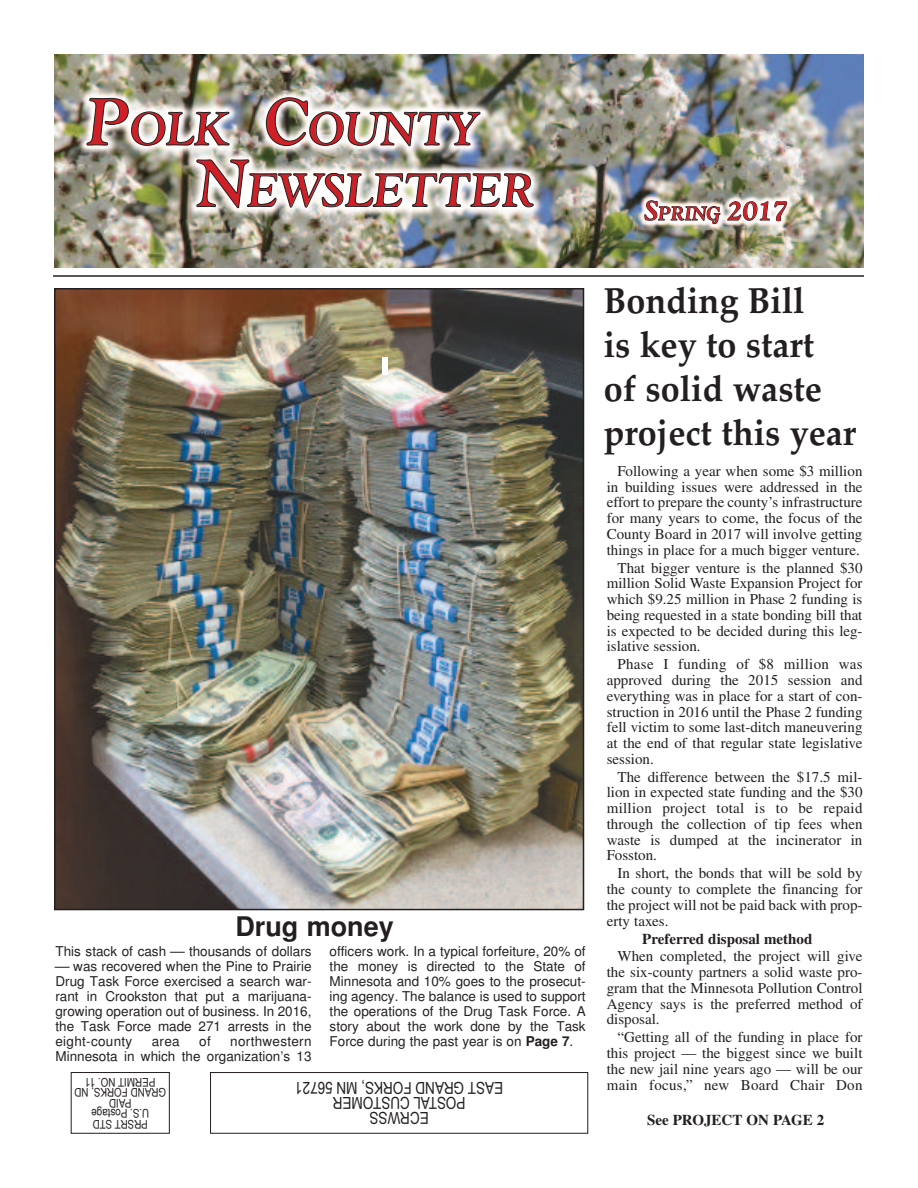
<style>
.page{position:relative;width:918px;height:1188px;background:#fff}
.page>*{position:absolute;margin:0;border:0;box-sizing:border-box;transform-origin:0 0}
.t1{font:italic 700 46.2px/61.5px "Goudy";color:#ce2026}
.t2{font:700 36px/44px "Palatino Linotype";color:#231f20;scale:.95 1}
.t3{font:italic 700 27px "Goudy";color:#cd2027}
.t4{font:700 27px "Helvetica";color:#231f20}
.t5{font:16.5px/15px "Arial Narrow";color:#231f20;text-align:center}
.t6{font:15px/15.8px "Times";color:#231f20;text-align:justify}
.t7{font:700 15px "Times";color:#231f20}
.t8{font:13.5px/15px "Helvetica";color:#231f20;text-align:justify}
.t9{font:12px/10.5px "Arial Narrow";color:#231f20;text-align:center}
.s1{font-size:66px}
.s2{color:#cd2027}
.s3{font-size:18.9px}
.s4{font-weight:700}
</style>
<div class="page">
<img style="left:57px;top:291px;width:524px;height:616px">
<div style="left:54px;top:288px;width:530px;height:622px;border:2px solid #231f20"></div>
<hr style="left:53px;top:275px;width:811px;height:2px;background:#231f20">
<div style="left:382px;top:358px;width:6px;height:17px;background:#fff"></div>
<div style="left:210px;top:1072px;width:378px;height:62px;border:1px solid #231f20"></div>
<div style="left:71px;top:1072px;width:99px;height:62px;border:1px solid #231f20"></div>
<img style="left:54px;top:54px;width:810px;height:214px">
<img style="left:75px;top:86px;width:470px;height:133px">
<img style="left:86px;top:98px;width:144px;height:48px">
<img style="left:266px;top:97px;width:215px;height:50px">
<img style="left:196px;top:159px;width:338px;height:49px">
<img style="left:639px;top:194px;width:154px;height:36px">
<svg style="left:644px;top:200px;width:77px;height:24px"></svg>
<svg style="left:727px;top:201px;width:60px;height:21px"></svg>
<h1 class="t1" style="left:196px;top:98px;width:340px;text-indent:-110px"><span class="s1">P</span>OLK <span class="s1">C</span>OUNTY<br><span class="s1">N</span>EWSL<span class="s2">ETTE</span>R</h1>
<h3 class="t3" style="left:645px;top:195px;width:145px">S<span class="s3">PRING</span> 2017</h3>
<h3 class="t4" style="left:236px;top:915px;width:160px">Drug money</h3>
<p class="t8" style="left:56px;top:945px;width:258px">This stack of cash — thousands of dollars</p>
<p class="t8" style="left:55px;top:960px;width:258px">— was recovered when the Pine to Prairie Drug Task Force exercised a search war&shy;rant in Crookston that put a marijuana&shy;growing operation out of business. In 2016, the Task Force made 271 arrests in the eight-county</p>
<p class="t8" style="left:152px;top:1035px;width:29px">area</p>
<p class="t8" style="left:199px;top:1035px;width:13px">of</p>
<p class="t8" style="left:55px;top:1035px;width:258px;text-align:right">northwestern<br>Minnesota in which the organization’s 13</p>
<p class="t8" style="left:330px;top:945px;width:258px">officers work. In a typical forfeiture, 20% of the money is directed to the State of Minnesota and 10% goes to the prosecut&shy;ing agency. The balance is used to support the operations of the Drug Task Force. A story about the work done by the Task Force during the past year is on <span class="s4">Page 7</span>.</p>
<p class="t9" style="left:166px;top:1129px;width:93px;rotate:-180deg">PRSRT STD<br>U.S. Postage<br>PAID<br>GRAND FORKS, ND<br>PERMIT NO. 11</p>
<p class="t5" style="left:503px;top:1125px;width:210px;rotate:-180deg">ECRWSS<br>POSTAL CUSTOMER<br>EAST GRAND FORKS, MN 56721</p>
<h2 class="t2" style="left:604px;top:278px;width:267px">Bonding Bill<br>is key to start<br>of solid waste project this year</h2>
<p class="t6" style="left:607px;top:465px;width:257px;text-indent:11px">Following a year when some $3 million in building issues were addressed in the effort to prepare the county’s infrastructure for many years to come, the focus of the County Board in 2017 will involve getting things in place for a much bigger venture.</p>
<p class="t6" style="left:607px;top:561px;width:257px;text-indent:11px">That bigger venture is the planned $30 million Solid Waste Expansion Project for which $9.25 million in Phase 2 funding is being requested in a state bonding bill that is expected to be decided during this leg&shy;islative session.</p>
<p class="t6" style="left:607px;top:658px;width:257px;text-indent:11px">Phase I funding of $8 million was approved during the 2015 session and everything was in place for a start of con&shy;struction in 2016 until the Phase 2 funding fell victim to some last-ditch maneuvering at the end of that regular state legislative session.</p>
<p class="t6" style="left:607px;top:770px;width:257px;text-indent:11px">The difference between the $17.5 mil&shy;lion in expected state funding and the $30 million project total is to be repaid through the collection of tip fees when waste is dumped at the incinerator in Fosston.</p>
<p class="t6" style="left:607px;top:867px;width:257px;text-indent:11px">In short, the bonds that will be sold by the county to complete the financing for the project will not be paid back with prop&shy;erty taxes.</p>
<p class="t7" style="left:642px;top:933px;width:172px">Preferred disposal method</p>
<p class="t6" style="left:607px;top:950px;width:257px;text-indent:11px">When completed, the project will give the six-county partners a solid waste pro&shy;gram that the Minnesota Pollution Control Agency says is the preferred method of disposal.</p>
<p class="t6" style="left:607px;top:1031px;width:257px;text-indent:11px">“Getting all of the funding in place for this project — the biggest since we built the new jail nine years ago — will be our main focus,” new Board Chair Don</p>
<p class="t7" style="left:647px;top:1115px;width:179px">See PROJECT ON PAGE 2</p>
</div>
